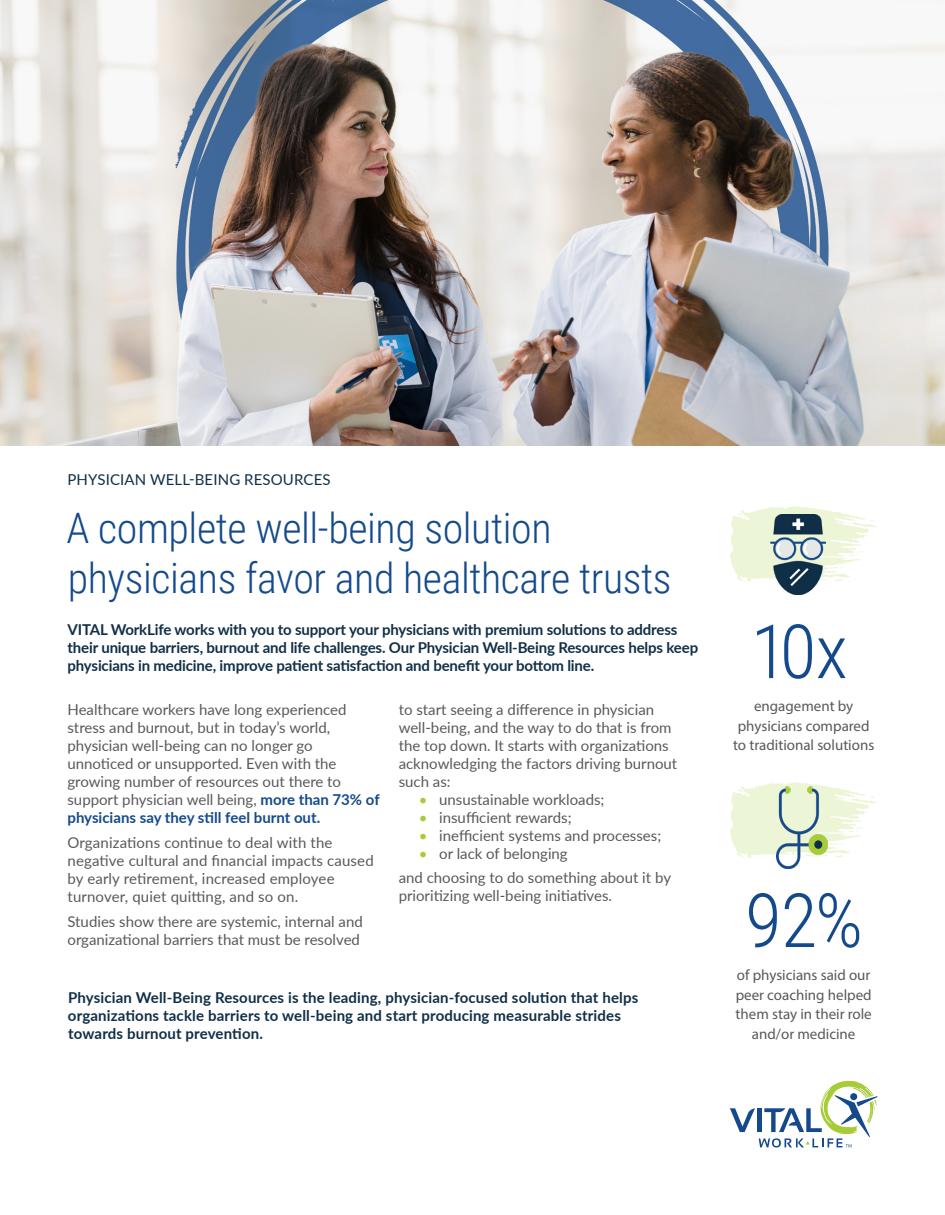
<style>
.page{position:relative;width:945px;height:1215px;background:#fff}
.page>*{position:absolute;margin:0;border:0;box-sizing:border-box;transform-origin:0 0}
.t1{font:300 75px "Roboto Condensed";color:#144a8c}
.t2{font:300 42px/50.4px "Roboto Condensed";letter-spacing:-.01em;color:#144a8c}
.t3{font:15px/18px "Lato";color:#595959}
.t4{font:700 15px/18px "Lato";letter-spacing:-.01em;color:#102f47}
.t5{font:700 15px/18px "Lato";letter-spacing:.01em;color:#102f47}
.t6{font:15px/19.5px "Myriad Pro";color:#595959;text-align:center}
.t7{font:15px "Lato";letter-spacing:.01em;color:#102f47}
.s1{font-weight:700;color:#144a8c}
.s2{color:#a6cc39}
</style>
<div class="page">
<svg style="left:730px;top:782px;width:147px;height:77px"></svg>
<svg style="left:730px;top:506px;width:147px;height:76px"></svg>
<img style="left:0;top:0;width:945px;height:446px">
<img style="left:776px;top:786px;width:51px;height:82px">
<img style="left:770px;top:514px;width:55px;height:81px">
<svg style="left:730px;top:1081px;width:148px;height:66px"></svg>
<p class="t7" style="left:68px;top:469px;width:265px">PHYSICIAN WELL-BEING RESOURCES</p>
<p class="t2" style="left:67px;top:501px;width:607px">A complete well-being solution physicians favor and healthcare trusts</p>
<p class="t4" style="left:67px;top:620px;width:632px">VITAL WorkLife works with you to support your physicians with premium solutions to address their unique barriers, burnout and life challenges. Our Physician Well-Being Resources helps keep physicians in medicine, improve patient satisfaction and benefit your bottom line.</p>
<p class="t3" style="left:67px;top:700px;width:314px">Healthcare workers have long experienced stress and burnout, but in today’s world, physician well-being can no longer go unnoticed or unsupported. Even with the growing number of resources out there to support physician well being, <span class="s1">more than 73% of physicians say they still feel burnt out.</span></p>
<p class="t3" style="left:67px;top:833px;width:308px">Organizations continue to deal with the negative cultural and financial impacts caused by early retirement, increased employee turnover, quiet quitting, and so on.</p>
<p class="t3" style="left:67px;top:911px;width:297px">Studies show there are systemic, internal and organizational barriers that must be resolved</p>
<p class="t3" style="left:399px;top:700px;width:280px">to start seeing a difference in physician well-being, and the way to do that is from the top down. It starts with organizations acknowledging the factors driving burnout such as:</p>
<p class="t3" style="left:419px;top:790px;width:187px"><span class="s2">•</span> unsustainable workloads;</p>
<p class="t3" style="left:419px;top:808px;width:154px"><span class="s2">•</span> insufficient rewards;</p>
<p class="t3" style="left:419px;top:826px;width:244px"><span class="s2">•</span> inefficient systems and processes;</p>
<p class="t3" style="left:419px;top:844px;width:150px"><span class="s2">•</span> or lack of belonging</p>
<p class="t3" style="left:399px;top:868px;width:274px">and choosing to do something about it by prioritizing well-being initiatives.</p>
<p class="t5" style="left:68px;top:988px;width:572px">Physician Well-Being Resources is the leading, physician-focused solution that helps organizations tackle barriers to well-being and start producing measurable strides towards burnout prevention.</p>
<p class="t1" style="left:751px;top:599px;width:98px">10x</p>
<p class="t6" style="left:733px;top:696px;width:143px">engagement by physicians compared to traditional solutions</p>
<p class="t1" style="left:745px;top:868px;width:119px">92%</p>
<p class="t6" style="left:736px;top:965px;width:138px">of physicians said our peer coaching helped them stay in their role and/or medicine</p>
</div>
